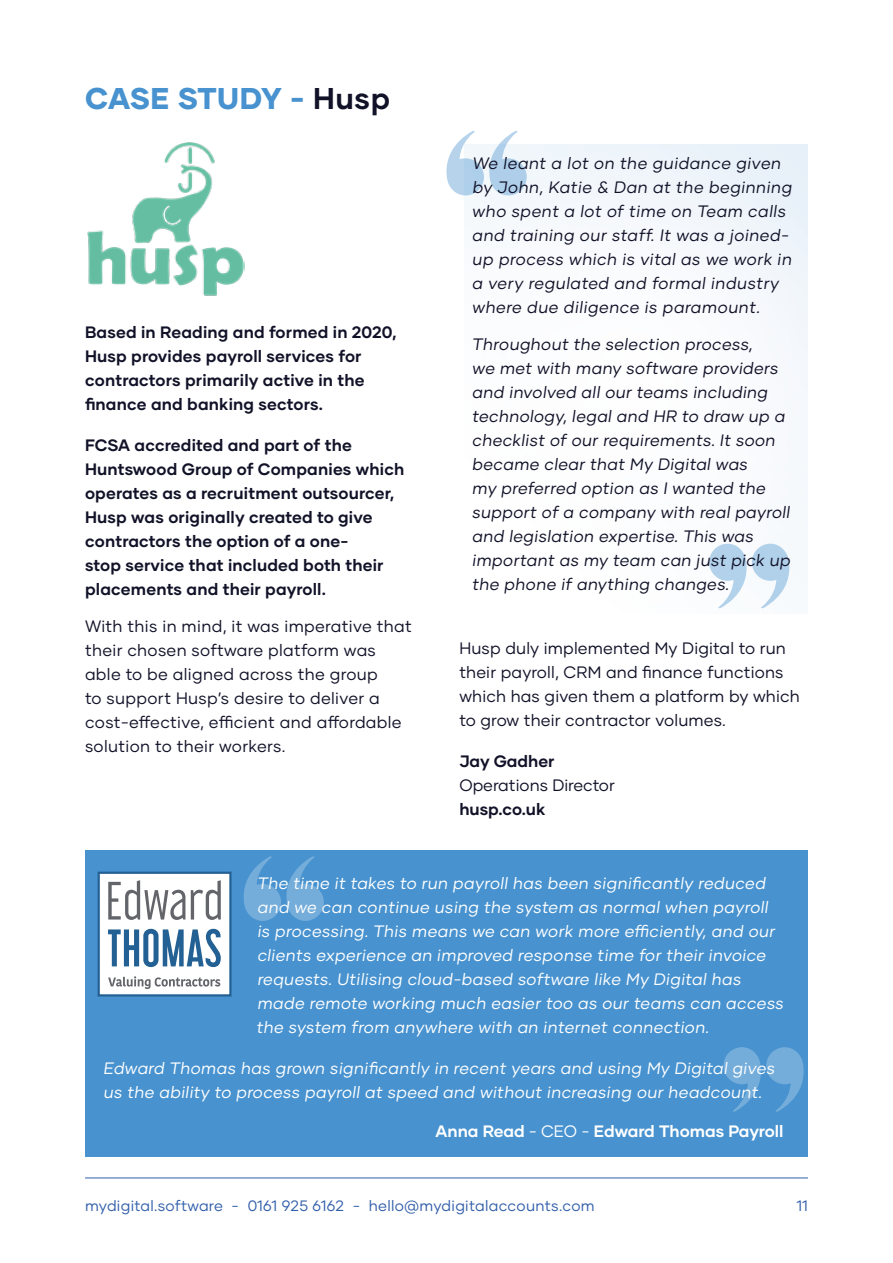
<style>
.page{position:relative;width:893px;height:1263px;background:#fff}
.page>*{position:absolute;margin:0;border:0;box-sizing:border-box;transform-origin:0 0}
.t1{font:800 30px "Gilmer";letter-spacing:-.005em;color:#4792cf}
.t2{font:16.5px/24px "Gilmer";letter-spacing:.01em;color:#111228}
.t3{font:16.5px/24px "Gilmer";color:#fff}
.t4{font:700 16.5px/24px "Gilmer";letter-spacing:.01em;color:#111228}
.t5{font:700 16.5px "Gilmer";color:#fff}
.t6{font:15px "Gilmer";letter-spacing:.02em;color:#325faa}
.s1{font-weight:700;color:#111228}
.s2{font-weight:400}
</style>
<div class="page">
<hr style="left:85px;top:1177px;width:723px;height:1px;background:#325faa">
<img style="left:87px;top:142px;width:157px;height:154px">
<div style="left:464px;top:144px;width:344px;height:470px;background:linear-gradient(to right,#fefefe,#f4f7fb)"></div>
<svg style="left:446px;top:131px;width:81px;height:64px"></svg>
<svg style="left:709px;top:544px;width:81px;height:64px"></svg>
<div style="left:85px;top:850px;width:723px;height:307px;background:#4792cf"></div>
<div style="left:98px;top:872px;width:134px;height:124px;background:#fff;border:2px solid #236093"></div>
<svg style="left:108px;top:929px;width:113px;height:38px"></svg>
<svg style="left:108px;top:880px;width:77px;height:40px"></svg>
<svg style="left:191px;top:880px;width:30px;height:40px"></svg>
<svg style="left:108px;top:976px;width:112px;height:13px"></svg>
<svg style="left:723px;top:1047px;width:81px;height:65px"></svg>
<svg style="left:243px;top:856px;width:81px;height:65px"></svg>
<h1 class="t1" style="left:85px;top:79px;width:306px">CASE STUDY - <span class="s1">Husp</span></h1>
<p class="t4" style="left:85px;top:320px;width:313px">Based in Reading and formed in 2020, Husp provides payroll services for contractors primarily active in the finance and banking sectors.</p>
<p class="t4" style="left:85px;top:433px;width:321px">FCSA accredited and part of the Huntswood Group of Companies which operates as a recruitment outsourcer, Husp was originally created to give contractors the option of a one-<br>stop service that included both their placements and their payroll.</p>
<p class="t2" style="left:85px;top:614px;width:328px">With this in mind, it was imperative that their chosen software platform was able to be aligned across the group<br>to support Husp’s desire to deliver a cost-effective, efficient and affordable solution to their workers.</p>
<p class="t2" style="left:472px;top:151px;width:324px">We leant a lot on the guidance given by John, Katie &amp; Dan at the beginning who spent a lot of time on Team calls and training our staff. It was a joined&shy;up process which is vital as we work in a very regulated and formal industry where due diligence is paramount.</p>
<p class="t2" style="left:472px;top:332px;width:323px">Throughout the selection process,<br>we met with many software providers and involved all our teams including technology, legal and HR to draw up a checklist of our requirements. It soon became clear that My Digital was<br>my preferred option as I wanted the support of a company with real payroll and legislation expertise. This was important as my team can just pick up the phone if anything changes.</p>
<p class="t2" style="left:459px;top:636px;width:342px">Husp duly implemented My Digital to run their payroll, CRM and finance functions which has given them a platform by which to grow their contractor volumes.</p>
<p class="t4" style="left:459px;top:749px;width:97px">Jay Gadher</p>
<p class="t2" style="left:459px;top:773px;width:157px">Operations Director</p>
<p class="t4" style="left:459px;top:797px;width:87px">husp.co.uk</p>
<p class="t3" style="left:256px;top:871px;width:531px">The time it takes to run payroll has been significantly reduced and we can continue using the system as normal when payroll is processing. This means we can work more efficiently, and our clients experience an improved response time for their invoice requests. Utilising cloud-based software like My Digital has made remote working much easier too as our teams can access the system from anywhere with an internet connection.</p>
<p class="t3" style="left:103px;top:1056px;width:676px">Edward Thomas has grown significantly in recent years and using My Digital gives us the ability to process payroll at speed and without increasing our headcount.</p>
<p class="t5" style="left:436px;top:1120px;width:349px">Anna Read <span class="s2">- CEO -</span> Edward Thomas Payroll</p>
<p class="t6" style="left:85px;top:1196px;width:511px">mydigital.software - 0161 925 6162 - hello@mydigitalaccounts.com</p>
<p class="t6" style="left:796px;top:1196px;width:13px">11</p>
</div>
